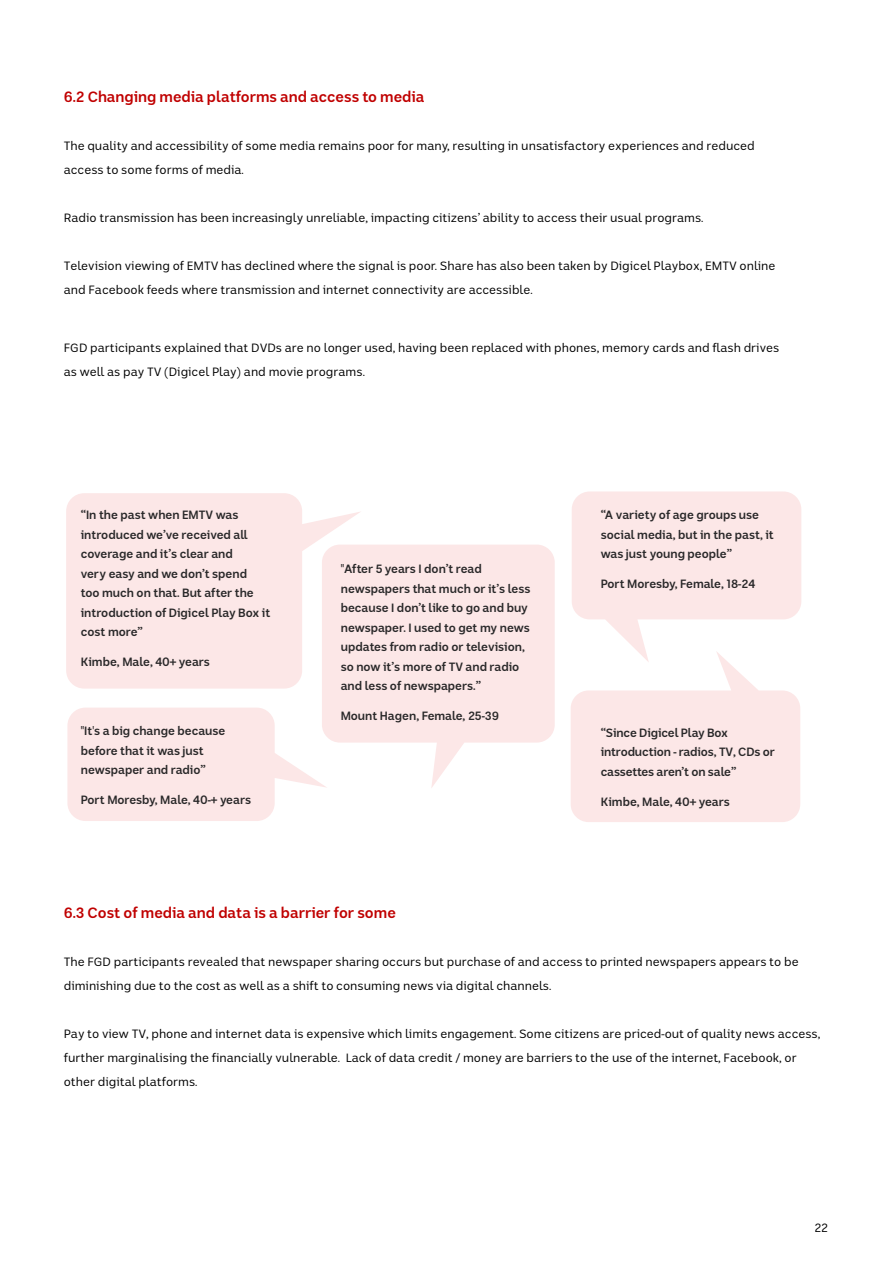
<style>
.page{position:relative;width:893px;height:1263px;background:#fff}
.page>*{position:absolute;margin:0;border:0;box-sizing:border-box;transform-origin:0 0}
.Body{font:700 15px "ABC Sans";color:#c00000}
.Body-2{font:12px/24px "ABC Sans";color:#000}
.Quotes{font:700 12px/19.5px "ABC Sans";color:#292829}
</style>
<div class="page">
<svg style="left:66px;top:493px;width:294px;height:195px;fill:#fce7e7"></svg>
<svg style="left:67px;top:708px;width:255px;height:113px"></svg>
<svg style="left:571px;top:491px;width:230px;height:331px"></svg>
<svg style="left:322px;top:545px;width:233px;height:243px;fill:#fce7e7"></svg>
<p class="Body" style="left:64px;top:88px;width:362px">6.2 Changing media platforms and access to media</p>
<p class="Body-2" style="left:64px;top:134px;width:692px">The quality and accessibility of some media remains poor for many, resulting in unsatisfactory experiences and reduced access to some forms of media.</p>
<p class="Body-2" style="left:64px;top:206px;width:641px">Radio transmission has been increasingly unreliable, impacting citizens’ ability to access their usual programs.</p>
<p class="Body-2" style="left:64px;top:254px;width:713px">Television viewing of EMTV has declined where the signal is poor. Share has also been taken by Digicel Playbox, EMTV online and Facebook feeds where transmission and internet connectivity are accessible.</p>
<p class="Body-2" style="left:64px;top:335px;width:717px">FGD participants explained that DVDs are no longer used, having been replaced with phones, memory cards and flash drives as well as pay TV (Digicel Play) and movie programs.</p>
<p class="Quotes" style="left:81px;top:505px;width:191px">“In the past when EMTV was introduced we’ve received all coverage and it’s clear and<br>very easy and we don’t spend<br>too much on that. But after the introduction of Digicel Play Box it cost more”</p>
<p class="Quotes" style="left:81px;top:652px;width:131px">Kimbe, Male, 40+ years</p>
<p class="Quotes" style="left:81px;top:721px;width:146px">"It's a big change because before that it was just newspaper and radio”</p>
<p class="Quotes" style="left:81px;top:790px;width:172px">Port Moresby, Male, 40-+ years</p>
<p class="Quotes" style="left:341px;top:559px;width:191px">"After 5 years I don’t read newspapers that much or it’s less because I don’t like to go and buy newspaper. I used to get my news updates from radio or television, so now it’s more of TV and radio and less of newspapers.”</p>
<p class="Quotes" style="left:341px;top:706px;width:160px">Mount Hagen, Female, 25-39</p>
<p class="Quotes" style="left:601px;top:505px;width:175px">“A variety of age groups use social media, but in the past, it was just young people”</p>
<p class="Quotes" style="left:601px;top:574px;width:156px">Port Moresby, Female, 18-24</p>
<p class="Quotes" style="left:601px;top:722px;width:175px">“Since Digicel Play Box introduction - radios, TV, CDs or cassettes aren’t on sale”</p>
<p class="Quotes" style="left:601px;top:791px;width:131px">Kimbe, Male, 40+ years</p>
<p class="Body" style="left:64px;top:904px;width:334px">6.3 Cost of media and data is a barrier for some</p>
<p class="Body-2" style="left:64px;top:950px;width:736px">The FGD participants revealed that newspaper sharing occurs but purchase of and access to printed newspapers appears to be diminishing due to the cost as well as a shift to consuming news via digital channels.</p>
<p class="Body-2" style="left:64px;top:1022px;width:758px">Pay to view TV, phone and internet data is expensive which limits engagement. Some citizens are priced-out of quality news access, further marginalising the financially vulnerable. Lack of data credit / money are barriers to the use of the internet, Facebook, or other digital platforms.</p>
<p class="Body-2" style="left:814px;top:1215px;width:15px">22</p>
</div>
